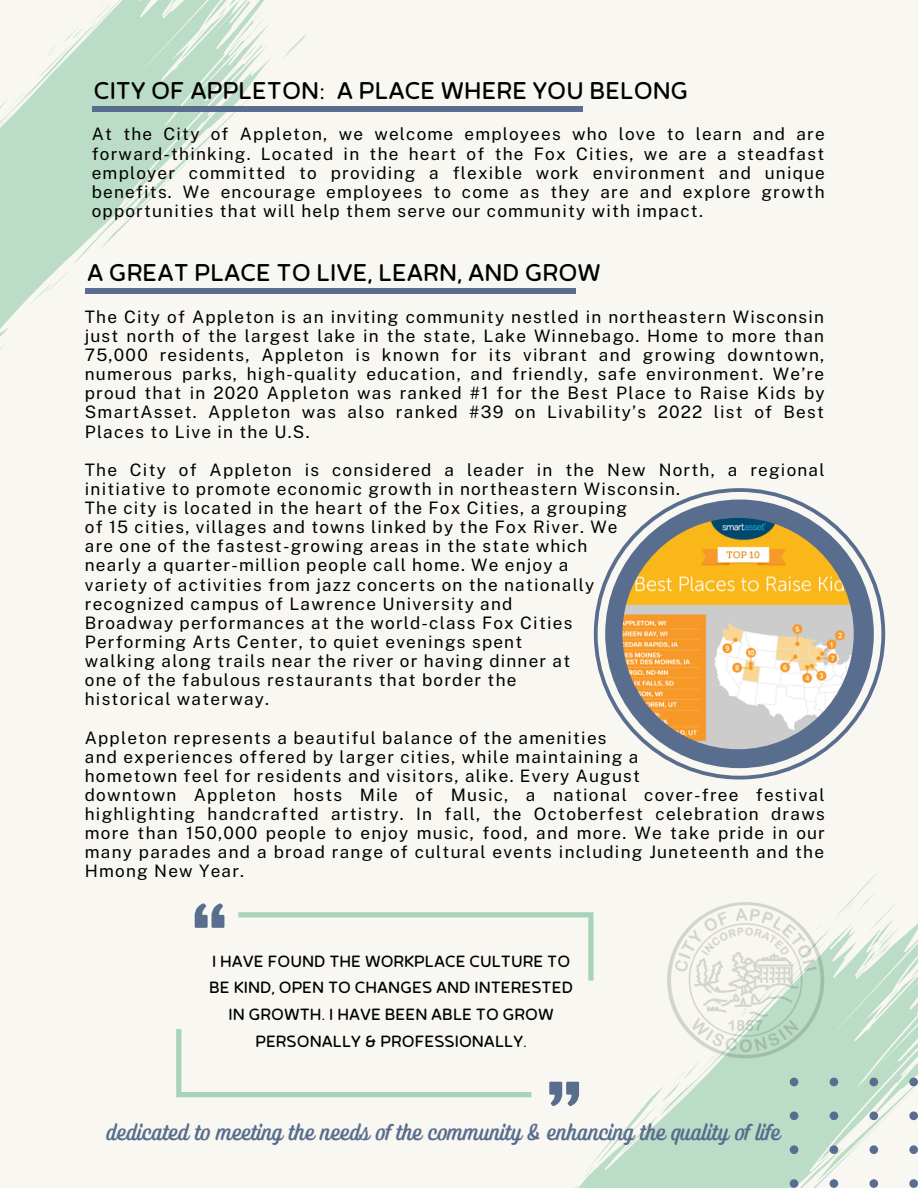
<style>
.page{position:relative;width:918px;height:1188px;background:#f8f7f2}
.page>*{position:absolute;margin:0;border:0;box-sizing:border-box;transform-origin:0 0}
.t1{font:28.8px "Betm Rounded";color:#000}
.t2{font:22.65px "Ayr Tropika Island Script Casual";color:#596d8e}
.t3{font:19.35px/26.5px "Betm Rounded";color:#000;text-align:center}
.t4{font:17.1px/19.2px "Public Sans";letter-spacing:.07em;color:#000;text-align:justify}
</style>
<div class="page">
<svg style="left:0;top:0;width:307px;height:309px"></svg>
<div style="left:92px;top:106px;width:490px;height:6px;background:#596d8e"></div>
<div style="left:85px;top:288px;width:490px;height:6px;background:#596d8e"></div>
<svg style="left:594px;top:488px;width:291px;height:292px"></svg>
<div style="left:605px;top:500px;width:269px;height:268px;background:#596d8e;border-radius:50%"></div>
<img style="left:622px;top:518px;width:232px;height:231px;border-radius:50%">
<svg style="left:176px;top:873px;width:742px;height:315px"></svg>
<img style="left:668px;top:902px;width:158px;height:159px">
<h1 class="t1" style="left:94px;top:67px;width:596px">CITY OF APPLETON: A PLACE WHERE YOU BELONG</h1>
<p class="t4" style="left:92px;top:125px;width:735px">At the City of Appleton, we welcome employees who love to learn and are forward-thinking. Located in the heart of the Fox Cities, we are a steadfast employer committed to providing a flexible work environment and unique benefits. We encourage employees to come as they are and explore growth opportunities that will help them serve our community with impact.</p>
<h1 class="t1" style="left:87px;top:249px;width:515px">A GREAT PLACE TO LIVE, LEARN, AND GROW</h1>
<p class="t4" style="left:85px;top:307px;width:741px">The City of Appleton is an inviting community nestled in northeastern Wisconsin just north of the largest lake in the state, Lake Winnebago. Home to more than 75,000 residents, Appleton is known for its vibrant and growing downtown, numerous parks, high-quality education, and friendly, safe environment. We’re proud that in 2020 Appleton was ranked #1 for the Best Place to Raise Kids by SmartAsset. Appleton was also ranked #39 on Livability’s 2022 list of Best Places to Live in the U.S.</p>
<p class="t4" style="left:85px;top:460px;width:741px;text-align:left">The City of Appleton is considered a leader in the New North, a regional initiative to promote economic growth in northeastern Wisconsin.<br>The city is located in the heart of the Fox Cities, a grouping<br>of 15 cities, villages and towns linked by the Fox River. We<br>are one of the fastest-growing areas in the state which<br>nearly a quarter-million people call home. We enjoy a<br>variety of activities from jazz concerts on the nationally<br>recognized campus of Lawrence University and<br>Broadway performances at the world-class Fox Cities<br>Performing Arts Center, to quiet evenings spent<br>walking along trails near the river or having dinner at<br>one of the fabulous restaurants that border the<br>historical waterway.</p>
<p class="t4" style="left:85px;top:728px;width:742px;text-align:left">Appleton represents a beautiful balance of the amenities<br>and experiences offered by larger cities, while maintaining a<br>hometown feel for residents and visitors, alike. Every August<br>downtown Appleton hosts Mile of Music, a national cover-free festival highlighting handcrafted artistry. In fall, the Octoberfest celebration draws more than 150,000 people to enjoy music, food, and more. We take pride in our many parades and a broad range of cultural events including Juneteenth and the Hmong New Year.</p>
<p class="t3" style="left:209px;top:946px;width:365px">I HAVE FOUND THE WORKPLACE CULTURE TO BE KIND, OPEN TO CHANGES AND INTERESTED IN GROWTH. I HAVE BEEN ABLE TO GROW PERSONALLY &amp; PROFESSIONALLY.</p>
<h2 class="t2" style="left:106px;top:1117px;width:676px">dedicated to meeting the needs of the community &amp; enhancing the quality of life</h2>
</div>
